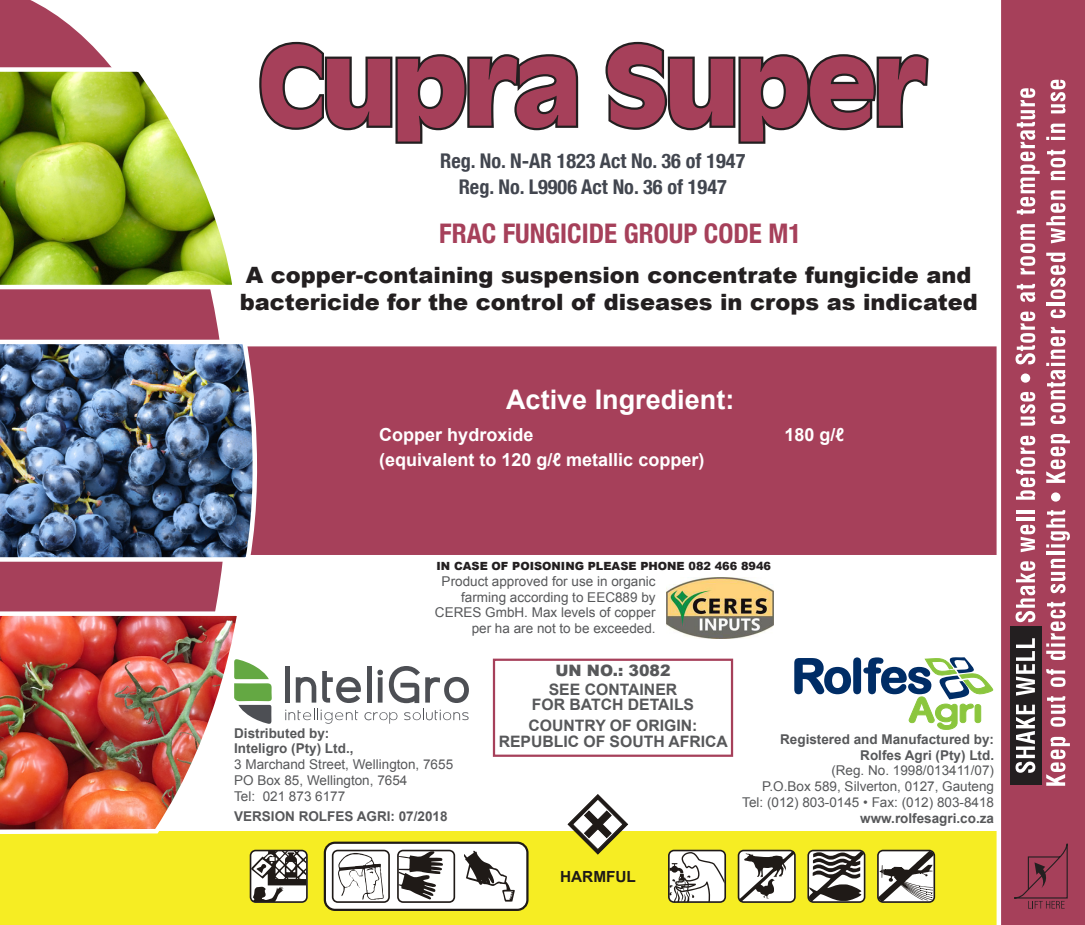
<style>
.page{position:relative;width:1085px;height:925px;background:#fff}
.page>*{position:absolute;margin:0;border:0;box-sizing:border-box;transform-origin:0 0}
.t1{font:700 119.25px "Antique Oli T";letter-spacing:-.03em;color:#a6405a}
.t2{font:700 condensed 27px "Helvetica Neue";color:#a6405a}
.t3{font:700 27px "Arial";color:#fff}
.t4{font:900 22.5px/27px "Arial";color:#231f20}
.t5{font:700 condensed 20.25px "Helvetica Neue";color:#42464f}
.t6{font:700 18px "Arial";color:#fff}
.t7{font:700 15.75px "Arial";color:#57585a}
.t8{font:900 15.75px "Arial";color:#57585a}
.t9{font:700 15.3px "Arial";color:#1f1a17}
.t10{font:13.5px/15.8px "Arial";color:#57585a;text-align:right}
.t11{font:700 13.5px "Arial";color:#57585a}
.t12{font:900 11.25px "Arial";color:#231f20}
</style>
<div class="page">
<svg style="left:0;top:0;width:223px;height:609px"></svg>
<svg style="left:259px;top:41px;width:320px;height:103px"></svg>
<svg style="left:605px;top:41px;width:324px;height:103px"></svg>
<div style="left:0;top:831px;width:1084px;height:94px;background:#f6ed23"></div>
<div style="left:265px;top:346px;width:731px;height:209px;background:#a6405a"></div>
<img style="left:666px;top:577px;width:107px;height:62px">
<svg style="left:996px;top:0;width:88px;height:925px"></svg>
<div style="left:1009px;top:626px;width:32px;height:159px;background:#231f20"></div>
<svg style="left:1015px;top:705px;width:20px;height:68px"></svg>
<svg style="left:1016px;top:638px;width:18px;height:58px"></svg>
<svg style="left:1015px;top:561px;width:20px;height:61px"></svg>
<svg style="left:1020px;top:525px;width:15px;height:27px"></svg>
<hr style="left:1015px;top:518px;width:19px;height:3px;background:#fff">
<hr style="left:1015px;top:510px;width:19px;height:3px;background:#fff">
<svg style="left:1015px;top:436px;width:20px;height:64px"></svg>
<svg style="left:1020px;top:392px;width:15px;height:34px"></svg>
<div style="left:1020px;top:373px;width:10px;height:10px;background:#fff;border-radius:50%"></div>
<svg style="left:1015px;top:311px;width:20px;height:53px"></svg>
<svg style="left:1016px;top:284px;width:19px;height:18px"></svg>
<svg style="left:1020px;top:224px;width:15px;height:50px"></svg>
<svg style="left:1016px;top:88px;width:23px;height:127px"></svg>
<svg style="left:1046px;top:737px;width:23px;height:49px"></svg>
<svg style="left:1046px;top:696px;width:19px;height:31px"></svg>
<svg style="left:1046px;top:669px;width:19px;height:18px"></svg>
<svg style="left:1046px;top:602px;width:19px;height:58px"></svg>
<svg style="left:1050px;top:559px;width:15px;height:34px"></svg>
<hr style="left:1046px;top:552px;width:18px;height:3px;background:#fff">
<svg style="left:1046px;top:510px;width:23px;height:37px"></svg>
<svg style="left:1050px;top:492px;width:10px;height:10px"></svg>
<svg style="left:1046px;top:434px;width:23px;height:49px"></svg>
<svg style="left:1046px;top:327px;width:19px;height:97px"></svg>
<svg style="left:1050px;top:309px;width:15px;height:9px"></svg>
<hr style="left:1046px;top:303px;width:18px;height:3px;background:#fff">
<svg style="left:1046px;top:253px;width:19px;height:46px"></svg>
<svg style="left:1046px;top:190px;width:19px;height:53px"></svg>
<svg style="left:1046px;top:150px;width:19px;height:30px"></svg>
<svg style="left:1046px;top:124px;width:18px;height:16px"></svg>
<svg style="left:1050px;top:80px;width:15px;height:33px"></svg>
<svg style="left:1012px;top:842px;width:56px;height:66px"></svg>
<svg style="left:0;top:65px;width:232px;height:227px"></svg>
<img style="left:0;top:337px;width:265px;height:227px">
<img style="left:0;top:609px;width:237px;height:225px">
<svg style="left:567px;top:794px;width:61px;height:61px"></svg>
<svg style="left:250px;top:850px;width:58px;height:53px"></svg>
<svg style="left:737px;top:850px;width:58px;height:53px"></svg>
<svg style="left:807px;top:850px;width:58px;height:53px"></svg>
<svg style="left:877px;top:850px;width:57px;height:53px"></svg>
<svg style="left:668px;top:850px;width:58px;height:53px"></svg>
<div style="left:324px;top:842px;width:203px;height:68px;background:#fff;border-radius:10px"></div>
<div style="left:324px;top:841px;width:204px;height:70px;border:2px solid #1f1a17;border-radius:10px"></div>
<svg style="left:397px;top:850px;width:58px;height:53px"></svg>
<svg style="left:332px;top:850px;width:58px;height:53px"></svg>
<svg style="left:464px;top:851px;width:50px;height:50px"></svg>
<div style="left:493px;top:658px;width:240px;height:99px;border:2px solid #a6405a"></div>
<svg style="left:794px;top:657px;width:199px;height:73px"></svg>
<svg style="left:234px;top:659px;width:38px;height:65px"></svg>
<svg style="left:285px;top:709px;width:73px;height:15px"></svg>
<svg style="left:364px;top:712px;width:33px;height:12px"></svg>
<svg style="left:404px;top:709px;width:64px;height:11px"></svg>
<div style="left:285px;top:666px;width:5px;height:36px;background:#4d4f54"></div>
<svg style="left:296px;top:677px;width:20px;height:25px"></svg>
<svg style="left:322px;top:671px;width:39px;height:32px"></svg>
<hr style="left:367px;top:666px;width:4px;height:36px;background:#4d4f54">
<svg style="left:377px;top:670px;width:6px;height:5px"></svg>
<hr style="left:378px;top:677px;width:4px;height:25px;background:#4d4f54">
<svg style="left:389px;top:666px;width:80px;height:37px"></svg>
<p class="t1" style="left:259px;top:19px;width:669px">Cupra Super</p>
<p class="t5" style="left:440px;top:149px;width:307px">Reg. No. N-AR 1823 Act No. 36 of 1947</p>
<p class="t5" style="left:458px;top:175px;width:269px">Reg. No. L9906 Act No. 36 of 1947</p>
<p class="t2" style="left:439px;top:217px;width:363px">FRAC FUNGICIDE GROUP CODE M1</p>
<p class="t4" style="left:240px;top:261px;width:739px">A copper-containing suspension concentrate fungicide and bactericide for the control of diseases in crops as indicated</p>
<p class="t3" style="left:506px;top:381px;width:230px">Active Ingredient:</p>
<p class="t6" style="left:379px;top:423px;width:156px">Copper hydroxide</p>
<p class="t6" style="left:784px;top:423px;width:61px">180 g/ℓ</p>
<p class="t6" style="left:379px;top:448px;width:326px">(equivalent to 120 g/ℓ metallic copper)</p>
<p class="t12" style="left:436px;top:558px;width:336px">IN CASE OF POISONING PLEASE PHONE 082 466 8946</p>
<p class="t10" style="left:435px;top:573px;width:222px">Product approved for use in organic farming according to EEC889 by<br>CERES GmbH. Max levels of copper per ha are not to be exceeded.</p>
<p class="t11" style="left:234px;top:724px;width:97px">Distributed by:</p>
<p class="t11" style="left:234px;top:740px;width:121px">Inteligro (Pty) Ltd.,</p>
<p class="t10" style="left:234px;top:757px;width:220px">3 Marchand Street, Wellington, 7655</p>
<p class="t10" style="left:234px;top:772px;width:175px">PO Box 85, Wellington, 7654</p>
<p class="t10" style="left:234px;top:788px;width:113px">Tel: 021 873 6177</p>
<p class="t11" style="left:234px;top:807px;width:215px">VERSION ROLFES AGRI: 07/2018</p>
<p class="t8" style="left:555px;top:659px;width:117px">UN NO.: 3082</p>
<p class="t7" style="left:548px;top:679px;width:130px">SEE CONTAINER</p>
<p class="t7" style="left:532px;top:694px;width:164px">FOR BATCH DETAILS</p>
<p class="t7" style="left:528px;top:715px;width:170px">COUNTRY OF ORIGIN:</p>
<p class="t7" style="left:498px;top:731px;width:230px">REPUBLIC OF SOUTH AFRICA</p>
<p class="t11" style="left:780px;top:730px;width:215px">Registered and Manufactured by:</p>
<p class="t11" style="left:860px;top:746px;width:135px">Rolfes Agri (Pty) Ltd.</p>
<p class="t10" style="left:831px;top:763px;width:164px">(Reg. No. 1998/013411/07)</p>
<p class="t10" style="left:762px;top:778px;width:233px">P.O.Box 589, Silverton, 0127, Gauteng</p>
<p class="t10" style="left:742px;top:794px;width:253px">Tel: (012) 803-0145 • Fax: (012) 803-8418</p>
<p class="t11" style="left:860px;top:809px;width:135px">www.rolfesagri.co.za</p>
<p class="t9" style="left:560px;top:866px;width:77px">HARMFUL</p>
</div>
